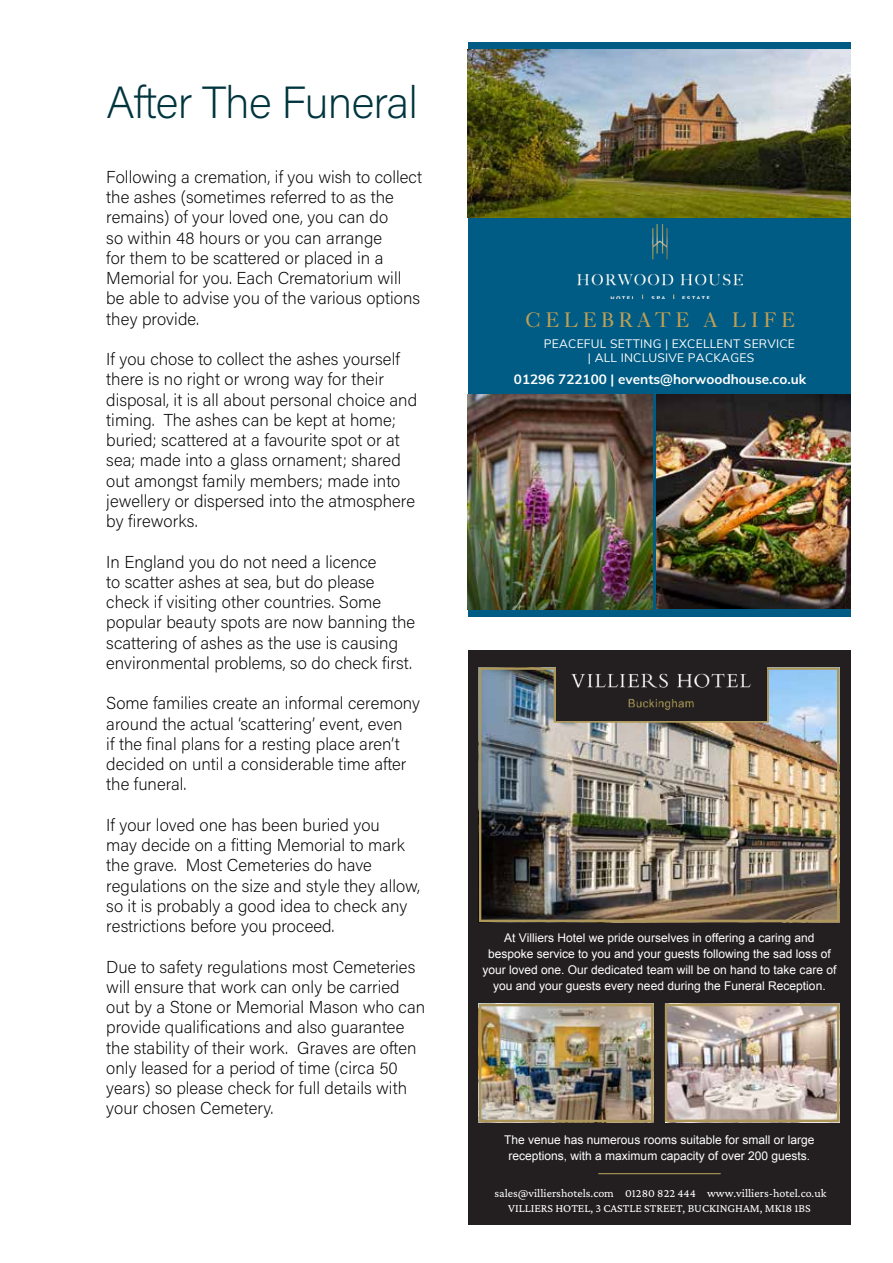
<style>
.page{position:relative;width:893px;height:1263px;background:#fff}
.page>*{position:absolute;margin:0;border:0;box-sizing:border-box;transform-origin:0 0}
.t1{font:45px "Acumin Variable Concept";letter-spacing:-.02em;color:#00353e}
.t2{font:21px "Caslon 540 BT";color:#be9f56}
.t3{font:17.25px/20.2px "Acumin Variable Concept";color:#000}
.t4{font:700 13.5px "Muli";color:#fff}
.t5{font:12px/16px "Arial";color:#fff;text-align:center}
.t6{font:12px/14.7px "Crimson Pro";color:#fff;text-align:center}
.t7{font:12px/14px "Muli";letter-spacing:.02em;color:#fff;text-align:center}
</style>
<div class="page">
<div style="left:468px;top:651px;width:382px;height:574px;background:#231f20"></div>
<hr style="left:599px;top:1173px;width:121px;height:1px;background:#ae975a">
<div style="left:468px;top:43px;width:382px;height:574px;background:#005c84"></div>
<img style="left:468px;top:49px;width:382px;height:169px">
<img style="left:657px;top:394px;width:193px;height:214px">
<img style="left:468px;top:394px;width:185px;height:215px">
<img style="left:577px;top:224px;width:166px;height:74px">
<img style="left:479px;top:667px;width:360px;height:255px">
<svg style="left:554px;top:712px;width:215px;height:11px"></svg>
<div style="left:556px;top:651px;width:211px;height:69px;background:#231f20"></div>
<img style="left:523px;top:667px;width:277px;height:45px">
<img style="left:479px;top:1004px;width:175px;height:118px">
<img style="left:665px;top:1004px;width:174px;height:118px">
<p class="t1" style="left:106px;top:72px;width:313px">After The Funeral</p>
<p class="t3" style="left:106px;top:166px;width:317px">Following a cremation, if you wish to collect the ashes (sometimes referred to as the remains) of your loved one, you can do<br>so within 48 hours or you can arrange<br>for them to be scattered or placed in a Memorial for you. Each Crematorium will be able to advise you of the various options they provide.</p>
<p class="t3" style="left:106px;top:348px;width:312px">If you chose to collect the ashes yourself there is no right or wrong way for their disposal, it is all about personal choice and timing. The ashes can be kept at home; buried; scattered at a favourite spot or at sea; made into a glass ornament; shared out amongst family members; made into jewellery or dispersed into the atmosphere by fireworks.</p>
<p class="t3" style="left:106px;top:551px;width:310px">In England you do not need a licence<br>to scatter ashes at sea, but do please check if visiting other countries. Some popular beauty spots are now banning the scattering of ashes as the use is causing environmental problems, so do check first.</p>
<p class="t3" style="left:106px;top:693px;width:315px">Some families create an informal ceremony around the actual ‘scattering’ event, even<br>if the final plans for a resting place aren’t decided on until a considerable time after the funeral.</p>
<p class="t3" style="left:106px;top:814px;width:315px">If your loved one has been buried you<br>may decide on a fitting Memorial to mark the grave. Most Cemeteries do have regulations on the size and style they allow, so it is probably a good idea to check any restrictions before you proceed.</p>
<p class="t3" style="left:106px;top:956px;width:320px">Due to safety regulations most Cemeteries will ensure that work can only be carried out by a Stone or Memorial Mason who can provide qualifications and also guarantee the stability of their work. Graves are often only leased for a period of time (circa 50 years) so please check for full details with your chosen Cemetery.</p>
<p class="t2" style="left:526px;top:307px;width:271px">C E L E B R A T E A L I F E</p>
<p class="t7" style="left:544px;top:336px;width:253px">PEACEFUL SETTING | EXCELLENT SERVICE | ALL INCLUSIVE PACKAGES</p>
<p class="t4" style="left:514px;top:369px;width:294px">01296 722100 | events@horwoodhouse.co.uk</p>
<p class="t5" style="left:482px;top:930px;width:356px">At Villiers Hotel we pride ourselves in offering a caring and bespoke service to you and your guests following the sad loss of your loved one. Our dedicated team will be on hand to take care of you and your guests every need during the Funeral Reception.</p>
<p class="t5" style="left:504px;top:1131px;width:312px">The venue has numerous rooms suitable for small or large receptions, with a maximum capacity of over 200 guests.</p>
<p class="t6" style="left:494px;top:1186px;width:333px">sales@villiershotels.com 01280 822 444 www.villiers-hotel.co.uk<br>VILLIERS HOTEL, 3 CASTLE STREET, BUCKINGHAM, MK18 1BS</p>
</div>
